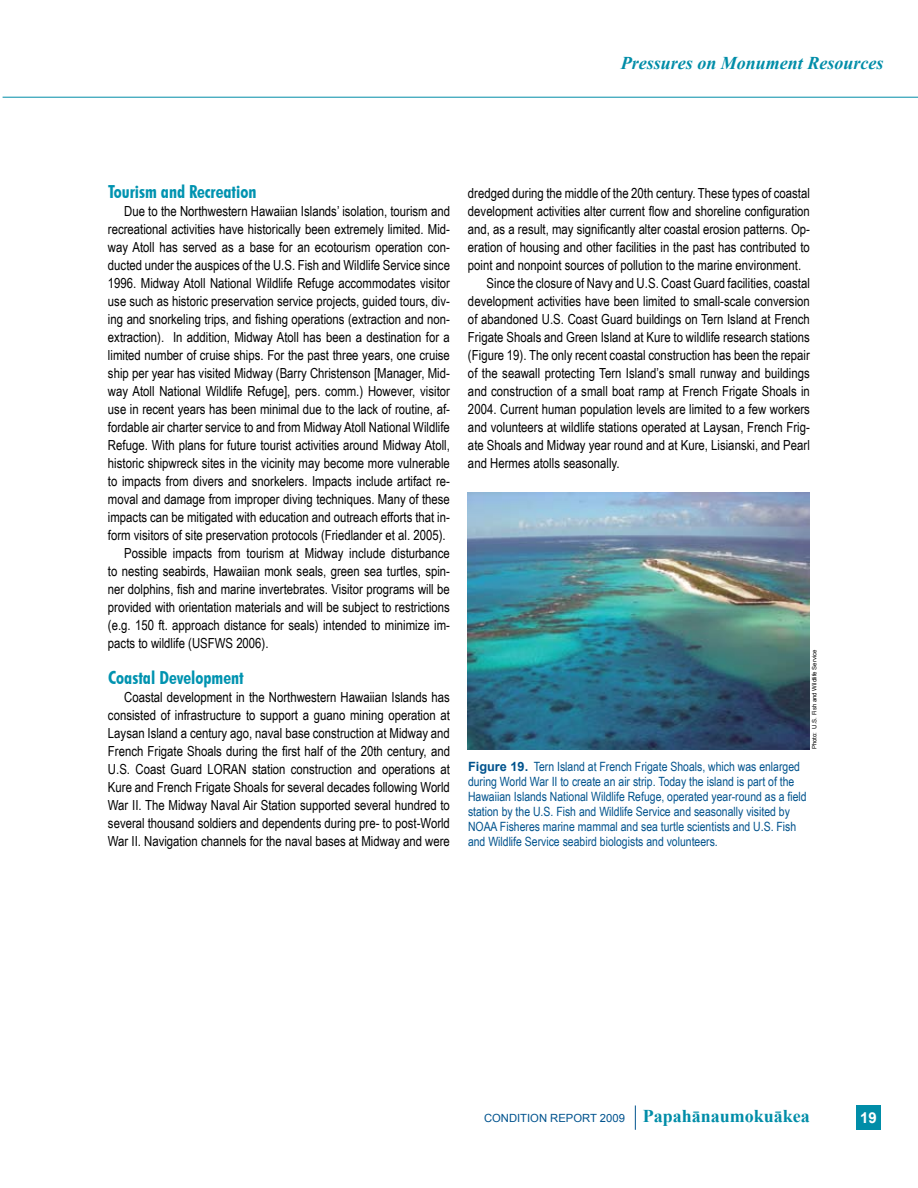
<style>
.page{position:relative;width:918px;height:1188px;background:#fff}
.page>*{position:absolute;margin:0;border:0;box-sizing:border-box;transform-origin:0 0}
.t1{font:700 condensed 18px "Futura BT";color:#0093b0}
.t2{font:italic 700 18px "Times New Roman";color:#008da8}
.t3{font:700 15px "Arial";color:#fff}
.t4{font:13.8px/18px "Arial Narrow";color:#000;text-align:justify}
.t5{font:12.75px/15px "Arial Narrow";color:#00538d}
.t6{font:11.25px "Arial";color:#00538e}
.t7{font:6px "Arial";color:#000}
.s1{font-family:"Arial";font-weight:700}
.s2{font-family:"Times New Roman";font-weight:700;font-size:18px;color:#008da8}
</style>
<div class="page">
<hr style="left:3px;top:97px;width:915px;height:1px;background:#008da8">
<div style="left:857px;top:1105px;width:24px;height:24px;background:#008da8"></div>
<svg style="left:635px;top:1106px;width:1px;height:24px"></svg>
<img style="left:467px;top:493px;width:343px;height:257px">
<h1 class="t2" style="left:621px;top:50px;width:264px">Pressures on Monument Resources</h1>
<h1 class="t1" style="left:108px;top:181px;width:150px">Tourism and Recreation</h1>
<p class="t4" style="left:124px;top:202px;width:327px">Due to the Northwestern Hawaiian Islands’ isolation, tourism and</p>
<p class="t4" style="left:108px;top:220px;width:343px">recreational activities have historically been extremely limited. Mid-</p>
<p class="t4" style="left:108px;top:238px;width:343px">way Atoll has served as a base for an ecotourism operation con-</p>
<p class="t4" style="left:108px;top:256px;width:344px">ducted under the auspices of the U.S. Fish and Wildlife Service since</p>
<p class="t4" style="left:108px;top:274px;width:343px">1996. Midway Atoll National Wildlife Refuge accommodates visitor</p>
<p class="t4" style="left:108px;top:292px;width:343px">use such as historic preservation service projects, guided tours, div-</p>
<p class="t4" style="left:108px;top:310px;width:343px">ing and snorkeling trips, and fishing operations (extraction and non-</p>
<p class="t4" style="left:108px;top:328px;width:343px">extraction). In addition, Midway Atoll has been a destination for a</p>
<p class="t4" style="left:108px;top:346px;width:343px">limited number of cruise ships. For the past three years, one cruise</p>
<p class="t4" style="left:108px;top:364px;width:343px">ship per year has visited Midway (Barry Christenson [Manager, Mid-</p>
<p class="t4" style="left:108px;top:382px;width:344px">way Atoll National Wildlife Refuge], pers. comm.) However, visitor</p>
<p class="t4" style="left:108px;top:400px;width:343px">use in recent years has been minimal due to the lack of routine, af-</p>
<p class="t4" style="left:108px;top:418px;width:343px">fordable air charter service to and from Midway Atoll National Wildlife</p>
<p class="t4" style="left:108px;top:436px;width:344px">Refuge. With plans for future tourist activities around Midway Atoll,</p>
<p class="t4" style="left:108px;top:454px;width:343px">historic shipwreck sites in the vicinity may become more vulnerable</p>
<p class="t4" style="left:108px;top:472px;width:343px">to impacts from divers and snorkelers. Impacts include artifact re-</p>
<p class="t4" style="left:108px;top:490px;width:343px">moval and damage from improper diving techniques. Many of these</p>
<p class="t4" style="left:108px;top:508px;width:343px">impacts can be mitigated with education and outreach efforts that in-</p>
<p class="t4" style="left:108px;top:526px;width:339px">form visitors of site preservation protocols (Friedlander et al. 2005).</p>
<p class="t4" style="left:124px;top:544px;width:327px">Possible impacts from tourism at Midway include disturbance</p>
<p class="t4" style="left:108px;top:562px;width:344px">to nesting seabirds, Hawaiian monk seals, green sea turtles, spin-</p>
<p class="t4" style="left:108px;top:580px;width:343px">ner dolphins, fish and marine invertebrates. Visitor programs will be</p>
<p class="t4" style="left:108px;top:598px;width:343px">provided with orientation materials and will be subject to restrictions</p>
<p class="t4" style="left:108px;top:616px;width:343px">(e.g. 150 ft. approach distance for seals) intended to minimize im-</p>
<p class="t4" style="left:108px;top:634px;width:162px">pacts to wildlife (USFWS 2006).</p>
<h1 class="t1" style="left:108px;top:667px;width:137px">Coastal Development</h1>
<p class="t4" style="left:108px;top:688px;width:344px;text-indent:16px">Coastal development in the Northwestern Hawaiian Islands has consisted of infrastructure to support a guano mining operation at Laysan Island a century ago, naval base construction at Midway and French Frigate Shoals during the first half of the 20th century, and U.S. Coast Guard LORAN station construction and operations at Kure and French Frigate Shoals for several decades following World War II. The Midway Naval Air Station supported several hundred to several thousand soldiers and dependents during pre- to post-World War II. Navigation channels for the naval bases at Midway and were</p>
<p class="t4" style="left:468px;top:184px;width:344px">dredged during the middle of the 20th century. These types of coastal</p>
<p class="t4" style="left:468px;top:202px;width:343px">development activities alter current flow and shoreline configuration</p>
<p class="t4" style="left:468px;top:220px;width:344px">and, as a result, may significantly alter coastal erosion patterns. Op-</p>
<p class="t4" style="left:468px;top:238px;width:343px">eration of housing and other facilities in the past has contributed to</p>
<p class="t4" style="left:468px;top:256px;width:335px">point and nonpoint sources of pollution to the marine environment.</p>
<p class="t4" style="left:487px;top:274px;width:325px">Since the closure of Navy and U.S. Coast Guard facilities, coastal</p>
<p class="t4" style="left:468px;top:292px;width:343px">development activities have been limited to small-scale conversion</p>
<p class="t4" style="left:468px;top:310px;width:343px">of abandoned U.S. Coast Guard buildings on Tern Island at French</p>
<p class="t4" style="left:468px;top:328px;width:343px">Frigate Shoals and Green Island at Kure to wildlife research stations</p>
<p class="t4" style="left:468px;top:346px;width:343px">(Figure 19). The only recent coastal construction has been the repair</p>
<p class="t4" style="left:468px;top:364px;width:343px">of the seawall protecting Tern Island’s small runway and buildings</p>
<p class="t4" style="left:468px;top:382px;width:343px">and construction of a small boat ramp at French Frigate Shoals in</p>
<p class="t4" style="left:468px;top:400px;width:343px">2004. Current human population levels are limited to a few workers</p>
<p class="t4" style="left:468px;top:418px;width:343px">and volunteers at wildlife stations operated at Laysan, French Frig-</p>
<p class="t4" style="left:468px;top:436px;width:343px">ate Shoals and Midway year round and at Kure, Lisianski, and Pearl</p>
<p class="t4" style="left:468px;top:454px;width:153px">and Hermes atolls seasonally.</p>
<p class="t7" style="left:810px;top:749px;width:101px;rotate:-90deg">Photo: U.S. Fish and Wildlife Service</p>
<p class="t5" style="left:468px;top:759px;width:340px"><span class="s1">Figure 19.</span> Tern Island at French Frigate Shoals, which was enlarged during World War II to create an air strip. Today the island is part of the Hawaiian Islands National Wildlife Refuge, operated year-round as a field station by the U.S. Fish and Wildlife Service and seasonally visited by NOAA Fisheres marine mammal and sea turtle scientists and U.S. Fish and Wildlife Service seabird biologists and volunteers.</p>
<p class="t6" style="left:484px;top:1110px;width:327px">CONDITION REPORT 2009 <span class="s2">Papahānaumokuākea</span></p>
<p class="t3" style="left:860px;top:1107px;width:18px">19</p>
</div>
